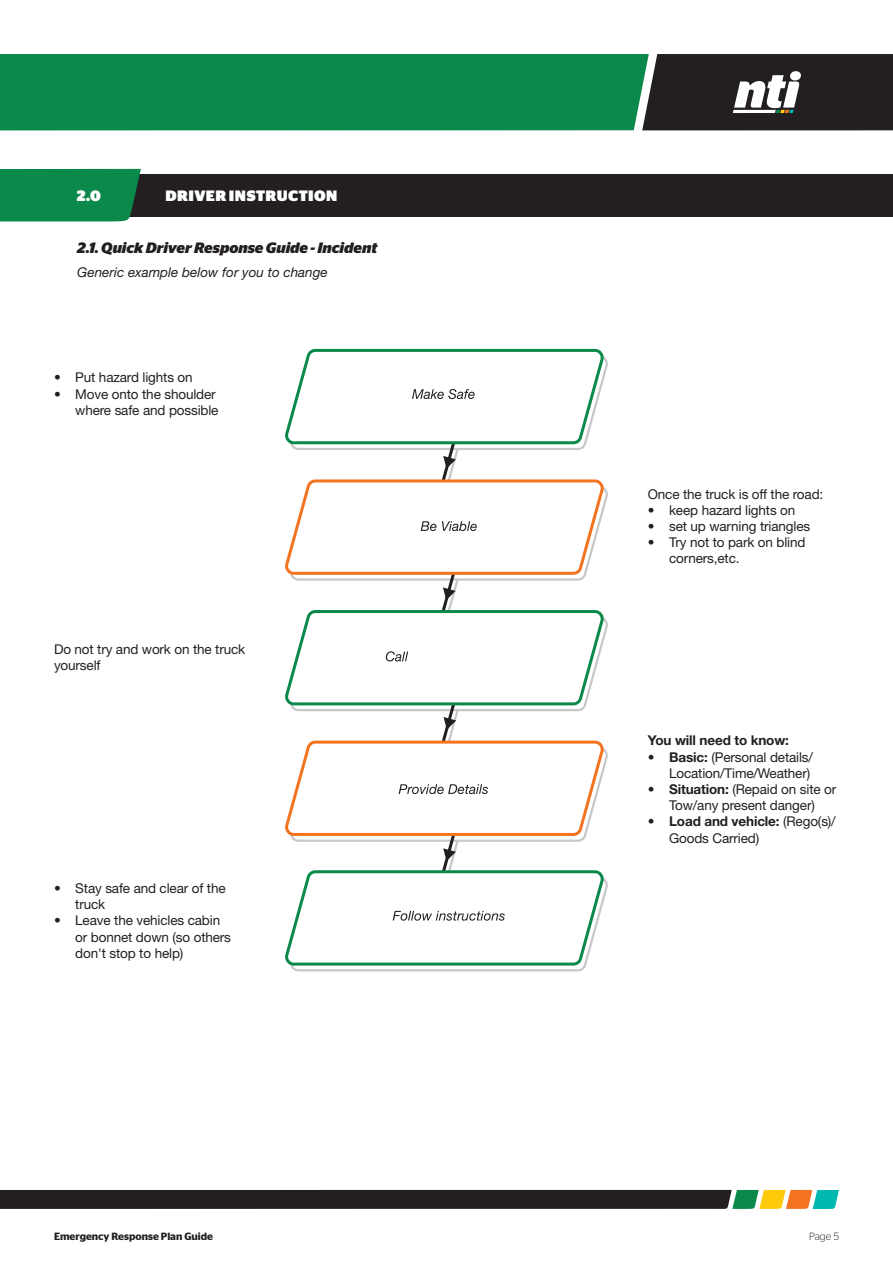
<style>
.page{position:relative;width:893px;height:1263px;background:#fff}
.page>*{position:absolute;margin:0;border:0;box-sizing:border-box;transform-origin:0 0}
.t1{font:italic 700 15px "Stag Sans";color:#231f20}
.t2{font:900 15px "Stag Sans";letter-spacing:.025em;color:#fff}
.t3{font:13.5px/16.2px "Helvetica Neue LT Std";letter-spacing:-.01em;color:#231f20}
.t4{font:italic 13.5px "Helvetica Neue LT Std";color:#231f20}
.t5{font:700 13.5px "Helvetica Neue LT Std";letter-spacing:-.01em;color:#231f20}
.t6{font:600 10.5px "Stag Sans";color:#231f20}
.t7{font:300 10.5px "Stag Sans";color:#231f20}
.s1{font-weight:700}
</style>
<div class="page">
<svg style="left:0;top:1190px;width:839px;height:19px;background:#33332b"></svg>
<svg style="left:649px;top:54px;width:244px;height:76px;background:#383435"></svg>
<div style="left:0;top:54px;width:649px;height:76px;background:#0a894b"></div>
<div style="left:77px;top:174px;width:816px;height:42px;background:#231f20"></div>
<div style="left:0;top:169px;width:141px;height:53px;background:#0a894b"></div>
<svg style="left:286px;top:348px;width:322px;height:624px"></svg>
<p class="t2" style="left:77px;top:187px;width:26px">2.0</p>
<p class="t2" style="left:166px;top:187px;width:173px">DRIVER INSTRUCTION</p>
<p class="t1" style="left:77px;top:239px;width:301px">2.1. Quick Driver Response Guide - Incident</p>
<p class="t4" style="left:77px;top:264px;width:252px">Generic example below for you to change</p>
<p class="t3" style="left:54px;top:369px;width:140px">• Put hazard lights on</p>
<p class="t3" style="left:54px;top:386px;width:166px;text-align:right">• Move onto the shoulder where safe and possible</p>
<p class="t3" style="left:54px;top:641px;width:193px">Do not try and work on the truck yourself</p>
<p class="t3" style="left:75px;top:880px;width:152px;text-indent:-21px">• Stay safe and clear of the truck</p>
<p class="t3" style="left:75px;top:912px;width:157px;text-indent:-21px">• Leave the vehicles cabin or bonnet down (so others don't stop to help)</p>
<p class="t3" style="left:648px;top:485px;width:177px">Once the truck is off the road:</p>
<p class="t3" style="left:648px;top:502px;width:149px">• keep hazard lights on</p>
<p class="t3" style="left:648px;top:518px;width:164px">• set up warning triangles</p>
<p class="t3" style="left:669px;top:534px;width:138px;text-indent:-21px">• Try not to park on blind corners,etc.</p>
<p class="t5" style="left:648px;top:732px;width:143px">You will need to know:</p>
<p class="t3" style="left:648px;top:748px;width:167px;text-align:right"><span class="s1">• Basic:</span> (Personal details/<br>Location/Time/Weather)</p>
<p class="t3" style="left:648px;top:781px;width:190px;text-align:center"><span class="s1">• Situation:</span> (Repaid on site or<br>Tow/any present danger)</p>
<p class="t3" style="left:669px;top:813px;width:168px;text-indent:-21px"><span class="s1">• Load and vehicle:</span> (Rego(s)/<br>Goods Carried)</p>
<p class="t6" style="left:54px;top:1230px;width:161px">Emergency Response Plan Guide</p>
<p class="t7" style="left:809px;top:1231px;width:31px">Page 5</p>
</div>
